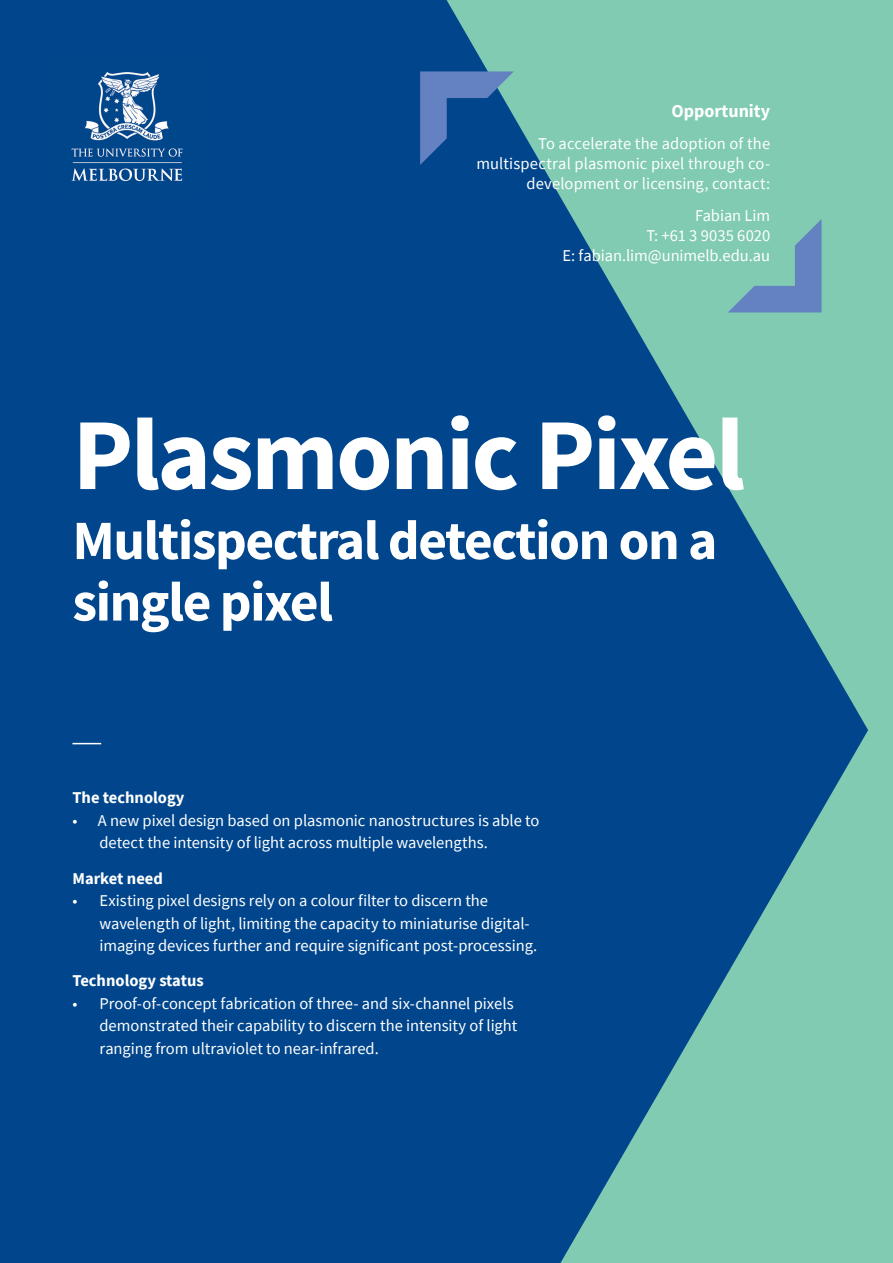
<style>
.page{position:relative;width:893px;height:1263px;background:#01468c}
.page>*{position:absolute;margin:0;border:0;box-sizing:border-box;transform-origin:0 0}
.Heading1{font:700 102px "Source Sans Pro";letter-spacing:-.025em;color:#fff}
.Heading1-2{font:700 55.5px/61.5px "Source Sans Pro";letter-spacing:-.025em;color:#fff}
.Poster-Heading-Large{font:700 18px "Source Sans Pro";color:#fff}
.Poster-Heading-Large-2{font:16.5px/22.5px "Source Sans Pro";color:#fff}
.Side_panel_text{font:16.5px/19.8px "Source Sans Pro";letter-spacing:-.005em;color:#fff;text-align:right}
.Poster-Body-Large{font:700 16.5px "Source Sans Pro";color:#fff}
</style>
<div class="page">
<svg style="left:447px;top:0;width:446px;height:687px;fill:#80cbb2"></svg>
<svg style="left:560px;top:687px;width:333px;height:576px;fill:#80cbb2"></svg>
<svg style="left:420px;top:71px;width:94px;height:94px"></svg>
<svg style="left:728px;top:219px;width:93px;height:93px;background:#74adb7"></svg>
<img style="left:71px;top:71px;width:112px;height:111px">
<svg style="left:72px;top:743px;width:29px;height:1px"></svg>
<p class="Poster-Heading-Large" style="left:671px;top:98px;width:100px">Opportunity</p>
<p class="Poster-Heading-Large-2" style="left:476px;top:134px;width:295px;line-height:19.8px;text-align:right">To accelerate the adoption of the multispectral plasmonic pixel through co&shy;development or licensing, contact:</p>
<p class="Side_panel_text" style="left:562px;top:206px;width:209px">Fabian Lim<br>T: +61 3 9035 6020<br>E: fabian.lim@unimelb.edu.au</p>
<p class="Heading1" style="left:72px;top:386px;width:674px">Plasmonic Pixel</p>
<p class="Heading1-2" style="left:72px;top:509px;width:646px">Multispectral detection on a single pixel</p>
<p class="Poster-Body-Large" style="left:72px;top:787px;width:114px">The technology</p>
<p class="Poster-Heading-Large-2" style="left:99px;top:809px;width:442px;text-indent:-27px">• A new pixel design based on plasmonic nanostructures is able to detect the intensity of light across multiple wavelengths.</p>
<p class="Poster-Body-Large" style="left:72px;top:867px;width:92px">Market need</p>
<p class="Poster-Heading-Large-2" style="left:99px;top:889px;width:439px;text-indent:-27px">• Existing pixel designs rely on a colour filter to discern the wavelength of light, limiting the capacity to miniaturise digital&shy;imaging devices further and require significant post-processing.</p>
<p class="Poster-Body-Large" style="left:72px;top:970px;width:133px">Technology status</p>
<p class="Poster-Heading-Large-2" style="left:99px;top:992px;width:419px;text-indent:-27px">• Proof-of-concept fabrication of three- and six-channel pixels demonstrated their capability to discern the intensity of light ranging from ultraviolet to near-infrared.</p>
</div>
